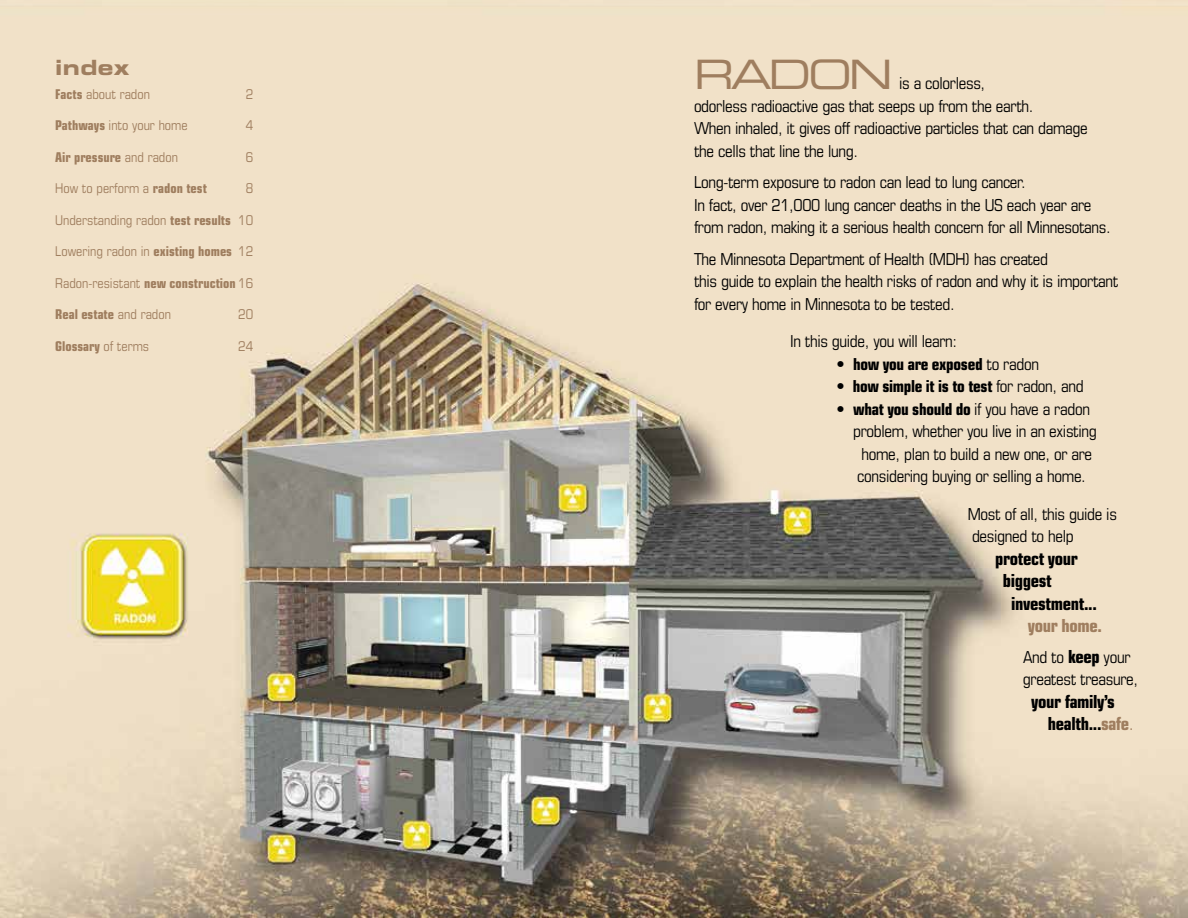
<style>
.page{position:relative;width:1188px;height:918px;background:#fff}
.page>*{position:absolute;margin:0;border:0;box-sizing:border-box;transform-origin:0 0}
.t1{font:40.5px "Eurostile LT Std Ex 2";letter-spacing:-.08em;color:#9f7e5f}
.t2{font:21px "Eurostile LT Std Bold Ex 2";color:#9f7e5f}
.t3{font:700 condensed 18px/22.5px "Eurostile LT Std";letter-spacing:-.02em;color:#000}
.t4{font:700 condensed 18px "Eurostile LT Std";letter-spacing:-.02em;color:#9f7e5f}
.t5{font:condensed 16.5px/22.5px "Eurostile LT Std";letter-spacing:-.02em;color:#000}
.t6{font:700 condensed 16.5px "Eurostile LT Std";letter-spacing:-.02em;color:#000}
.t7{font:condensed 13.5px "Eurostile LT Std";color:#9f7e5f}
.t8{font:700 condensed 13.5px "Eurostile LT Std";color:#9f7e5f}
.s1{font-weight:700}
.s2{font-weight:400}
.s3{font-weight:700;font-size:18px}
.s4{color:#9f7e5f}
.s5{font-weight:400;color:#9f7e5f}
</style>
<div class="page">
<img style="left:0;top:0;width:1188px;height:918px">
<p class="t2" style="left:55px;top:52px;width:76px">index</p>
<p class="t7" style="left:55px;top:86px;width:96px"><span class="s1">Facts</span> about radon</p>
<p class="t7" style="left:246px;top:86px;width:9px">2</p>
<p class="t7" style="left:55px;top:117px;width:134px"><span class="s1">Pathways</span> into your home</p>
<p class="t7" style="left:246px;top:117px;width:9px">4</p>
<p class="t8" style="left:55px;top:149px;width:124px">Air pressure <span class="s2">and radon</span></p>
<p class="t7" style="left:246px;top:149px;width:9px">6</p>
<p class="t7" style="left:55px;top:180px;width:153px">How to perform a <span class="s1">radon test</span></p>
<p class="t7" style="left:246px;top:180px;width:9px">8</p>
<p class="t7" style="left:55px;top:212px;width:200px">Understanding radon <span class="s1">test results</span> 10</p>
<p class="t7" style="left:55px;top:243px;width:200px">Lowering radon in <span class="s1">existing homes</span> 12</p>
<p class="t7" style="left:55px;top:275px;width:200px">Radon-resistant <span class="s1">new construction</span> 16</p>
<p class="t8" style="left:55px;top:306px;width:117px">Real estate <span class="s2">and radon</span></p>
<p class="t7" style="left:238px;top:306px;width:17px">20</p>
<p class="t8" style="left:55px;top:338px;width:95px">Glossary <span class="s2">of terms</span></p>
<p class="t7" style="left:238px;top:338px;width:17px">24</p>
<h1 class="t1" style="left:694px;top:47px;width:201px">RADON</h1>
<p class="t5" style="left:694px;top:72px;width:395px;text-indent:205px">is a colorless,<br>odorless radioactive gas that seeps up from the earth.<br>When inhaled, it gives off radioactive particles that can damage the cells that line the lung.</p>
<p class="t5" style="left:694px;top:171px;width:418px">Long-term exposure to radon can lead to lung cancer.<br>In fact, over 21,000 lung cancer deaths in the US each year are from radon, making it a serious health concern for all Minnesotans.</p>
<p class="t5" style="left:694px;top:247px;width:426px">The Minnesota Department of Health (MDH) has created<br>this guide to explain the health risks of radon and why it is important for every home in Minnesota to be tested.</p>
<p class="t5" style="left:790px;top:330px;width:169px">In this guide, you will learn:</p>
<p class="t6" style="left:836px;top:354px;width:204px"><span class="s2">•</span> how you are exposed <span class="s2">to radon</span></p>
<p class="t6" style="left:836px;top:376px;width:249px"><span class="s2">•</span> how simple it is to test <span class="s2">for radon, and</span></p>
<p class="t5" style="left:853px;top:397px;width:245px;text-indent:-17px">• <span class="s1">what you should do</span> if you have a radon problem, whether you live in an existing</p>
<p class="t5" style="left:857px;top:442px;width:236px">home, plan to build a new one, or are considering buying or selling a home.</p>
<p class="t5" style="left:968px;top:502px;width:151px">Most of all, this guide is designed to help</p>
<p class="t3" style="left:995px;top:547px;width:84px">protect your</p>
<p class="t3" style="left:1003px;top:570px;width:50px">biggest</p>
<p class="t3" style="left:1011px;top:592px;width:87px">investment...</p>
<p class="t4" style="left:1028px;top:615px;width:76px">your home.</p>
<p class="t5" style="left:1023px;top:645px;width:117px">And to <span class="s3">keep</span> your greatest treasure,</p>
<p class="t3" style="left:1048px;top:690px;width:87px;text-indent:-17px">your family’s health...<span class="s4">safe</span><span class="s5">.</span></p>
</div>
